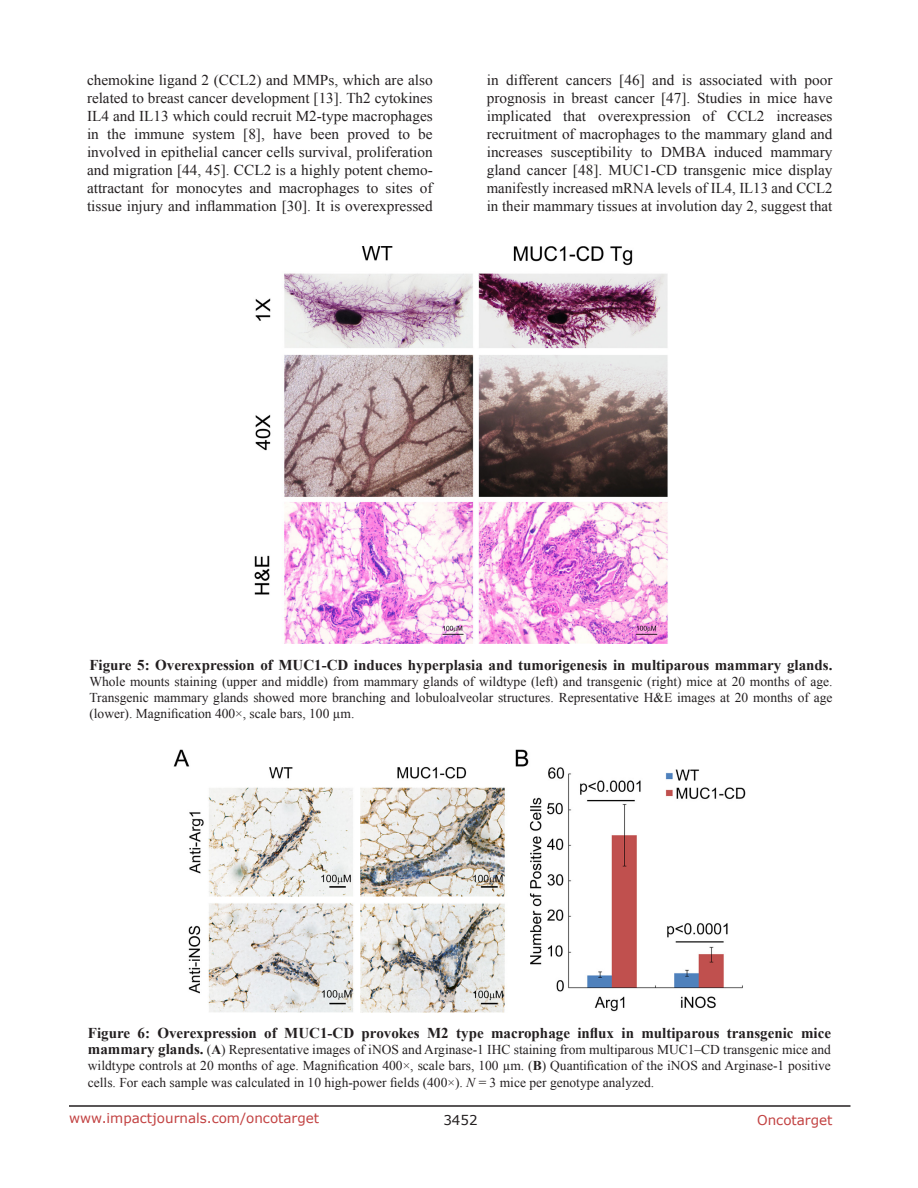
<style>
.page{position:relative;width:918px;height:1188px;background:#fff}
.page>*{position:absolute;margin:0;border:0;box-sizing:border-box;transform-origin:0 0}
.BodyText{font:15px/18px "Times New Roman";color:#231f20;text-align:justify}
.Figuretrx{font:700 15px "Times New Roman";color:#231f20}
.Figuretrx-2{font:13.5px/16.2px "Times New Roman";color:#231f20;text-align:justify}
.t1{font:13.5px "Verdana";color:#c24141}
.t2{font:13.5px "Verdana";color:#231f20}
.s1{font-weight:700;font-size:15px}
.s2{font-weight:700}
.s3{font-style:italic}
</style>
<div class="page">
<hr style="left:69px;top:1105px;width:781px;height:2px;background:#231f20">
<img style="left:254px;top:246px;width:414px;height:397px">
<img style="left:173px;top:750px;width:573px;height:262px">
<p class="BodyText" style="left:87px;top:71px;width:347px">chemokine ligand 2 (CCL2) and MMPs, which are also related to breast cancer development [13]. Th2 cytokines IL4 and IL13 which could recruit M2-type macrophages in the immune system [8], have been proved to be involved in epithelial cancer cells survival, proliferation and migration [44, 45]. CCL2 is a highly potent chemo&shy;attractant for monocytes and macrophages to sites of tissue injury and inflammation [30]. It is overexpressed</p>
<p class="BodyText" style="left:487px;top:71px;width:347px">in different cancers [46] and is associated with poor prognosis in breast cancer [47]. Studies in mice have implicated that overexpression of CCL2 increases recruitment of macrophages to the mammary gland and increases susceptibility to DMBA induced mammary gland cancer [48]. MUC1-CD transgenic mice display manifestly increased mRNA levels of IL4, IL13 and CCL2 in their mammary tissues at involution day 2, suggest that</p>
<p class="Figuretrx" style="left:89px;top:654px;width:745px">Figure 5: Overexpression of MUC1-CD induces hyperplasia and tumorigenesis in multiparous mammary glands.</p>
<p class="Figuretrx-2" style="left:89px;top:673px;width:745px">Whole mounts staining (upper and middle) from mammary glands of wildtype (left) and transgenic (right) mice at 20 months of age.<br>Transgenic mammary glands showed more branching and lobuloalveolar structures. Representative H&amp;E images at 20 months of age (lower). Magnification 400×, scale bars, 100 µm.</p>
<p class="Figuretrx" style="left:88px;top:1023px;width:745px">Figure 6: Overexpression of MUC1-CD provokes M2 type macrophage influx in multiparous transgenic mice</p>
<p class="Figuretrx-2" style="left:88px;top:1041px;width:745px"><span class="s1">mammary glands.</span> (<span class="s2">A</span>) Representative images of iNOS and Arginase-1 IHC staining from multiparous MUC1–CD transgenic mice and wildtype controls at 20 months of age. Magnification 400×, scale bars, 100 µm. (<span class="s2">B</span>) Quantification of the iNOS and Arginase-1 positive cells. For each sample was calculated in 10 high-power fields (400×). <span class="s3">N</span> = 3 mice per genotype analyzed.</p>
<p class="t1" style="left:69px;top:1109px;width:252px">www.impactjournals.com/oncotarget</p>
<p class="t2" style="left:443px;top:1111px;width:36px">3452</p>
<p class="t1" style="left:757px;top:1111px;width:77px">Oncotarget</p>
</div>
